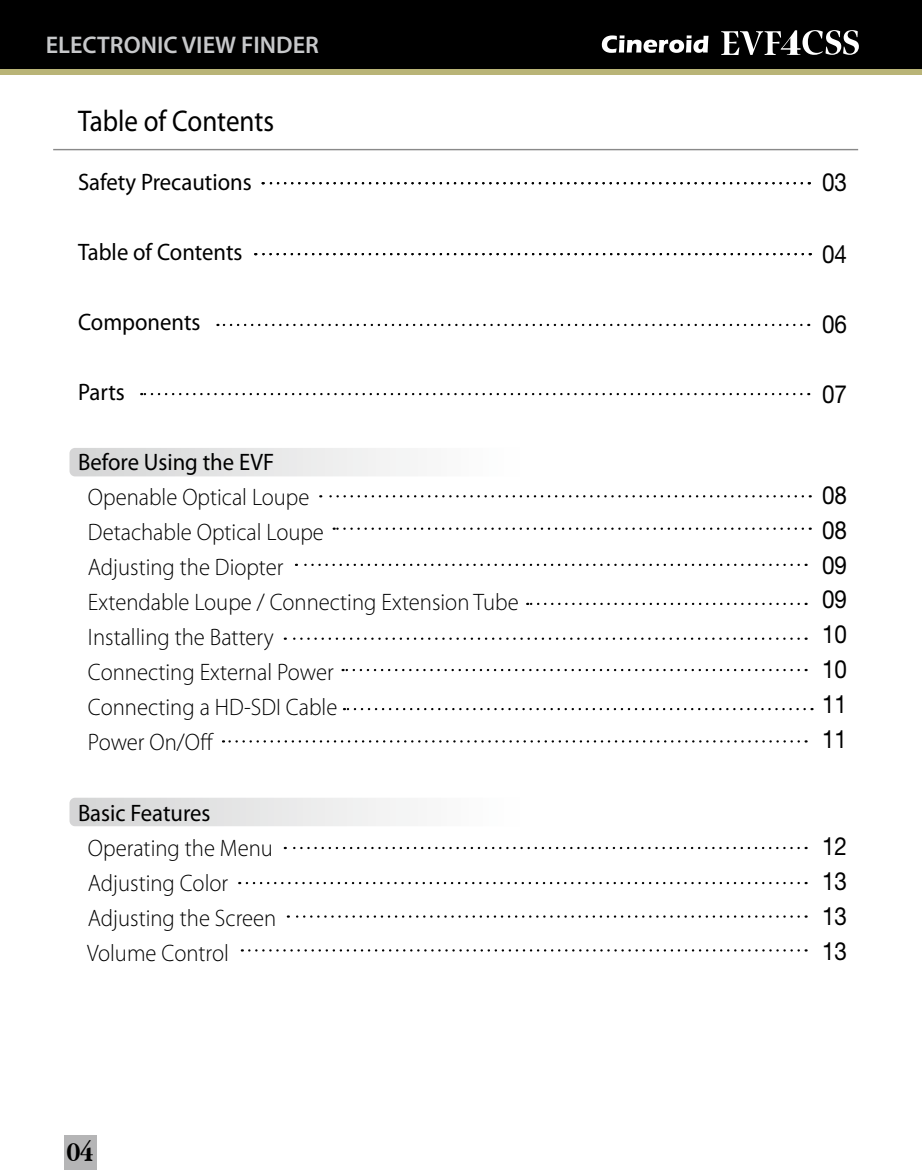
<style>
.page{position:relative;width:922px;height:1170px;background:#fff}
.page>*{position:absolute;margin:0;border:0;box-sizing:border-box;transform-origin:0 0}
.t1{font:30px "Myriad Pro";color:#000;scale:.9 1}
.t2{font:700 28.5px "Apple Garamond";color:#000;scale:1.05 1}
.t3{font:25px/34.8px "Helvetica Neue LT Std";color:#000;text-align:justify;scale:.9 1}
.t4{font:600 24.25px "Myriad Pro";color:#c7c8ca}
.t5{font:300 23.75px/35px "Myriad Pro";color:#000;scale:.95 1}
.t6{font:23.75px "Myriad Pro";color:#000;scale:.95 1}
</style>
<div class="page">
<div style="left:0;top:0;width:921px;height:75px;background:#b9b477"></div>
<div style="left:0;top:0;width:921px;height:69px;background:#000"></div>
<div style="left:64px;top:1135px;width:33px;height:34px;background:#b5b5b6"></div>
<hr style="left:53px;top:149px;width:804px;height:1px;background:#898989">
<svg style="left:601px;top:35px;width:107px;height:18px"></svg>
<svg style="left:721px;top:30px;width:137px;height:25px"></svg>
<hr style="left:921px;top:0;width:1px;height:75px;background:#b9b477">
<hr style="left:921px;top:0;width:1px;height:69px;background:#000">
<div style="left:69px;top:797px;width:594px;height:29px;background:linear-gradient(to right,#d7d8d8,#fff);border-radius:6px"></div>
<div style="left:69px;top:448px;width:594px;height:28px;background:linear-gradient(to right,#d7d8d8,#fff);border-radius:6px"></div>
<svg style="left:320px;top:495px;width:482px;height:2px"></svg>
<svg style="left:333px;top:527px;width:469px;height:3px"></svg>
<svg style="left:296px;top:563px;width:502px;height:3px"></svg>
<svg style="left:527px;top:602px;width:271px;height:3px"></svg>
<svg style="left:285px;top:637px;width:513px;height:2px"></svg>
<svg style="left:342px;top:669px;width:456px;height:2px"></svg>
<svg style="left:344px;top:708px;width:460px;height:2px"></svg>
<svg style="left:223px;top:740px;width:575px;height:2px"></svg>
<svg style="left:285px;top:846px;width:513px;height:3px"></svg>
<svg style="left:239px;top:881px;width:559px;height:3px"></svg>
<svg style="left:288px;top:915px;width:510px;height:2px"></svg>
<svg style="left:242px;top:949px;width:556px;height:2px"></svg>
<svg style="left:262px;top:182px;width:539px;height:2px"></svg>
<svg style="left:255px;top:253px;width:547px;height:2px"></svg>
<svg style="left:217px;top:324px;width:584px;height:2px"></svg>
<svg style="left:141px;top:393px;width:660px;height:2px"></svg>
<p class="t4" style="left:46px;top:30px;width:275px">ELECTRONIC VIEW FINDER</p>
<p class="t1" style="left:78px;top:103px;width:219px">Table of Contents</p>
<p class="t6" style="left:78px;top:167px;width:184px">Safety Precautions</p>
<p class="t6" style="left:78px;top:237px;width:175px">Table of Contents</p>
<p class="t6" style="left:78px;top:307px;width:130px">Components</p>
<p class="t6" style="left:78px;top:377px;width:51px">Parts</p>
<p class="t6" style="left:78px;top:447px;width:208px">Before Using the EVF</p>
<p class="t5" style="left:88px;top:479px;width:455px">Openable Optical Loupe<br>Detachable Optical Loupe<br>Adjusting the Diopter<br>Extendable Loupe / Connecting Extension Tube<br>Installing the Battery<br>Connecting External Power<br>Connecting a HD-SDI Cable<br>Power On/Off</p>
<p class="t6" style="left:78px;top:797px;width:141px">Basic Features</p>
<p class="t5" style="left:87px;top:829px;width:200px">Operating the Menu<br>Adjusting Color<br>Adjusting the Screen<br>Volume Control</p>
<p class="t2" style="left:66px;top:1135px;width:28px">04</p>
<p class="t3" style="left:821px;top:164px;width:29px">03</p>
<p class="t3" style="left:821px;top:236px;width:29px">04</p>
<p class="t3" style="left:821px;top:306px;width:29px">06</p>
<p class="t3" style="left:821px;top:376px;width:29px">07</p>
<p class="t3" style="left:821px;top:477px;width:29px">08<br>08<br>09<br>09<br>10<br>10<br>11<br>11</p>
<p class="t3" style="left:821px;top:828px;width:29px">12<br>13<br>13<br>13</p>
</div>
